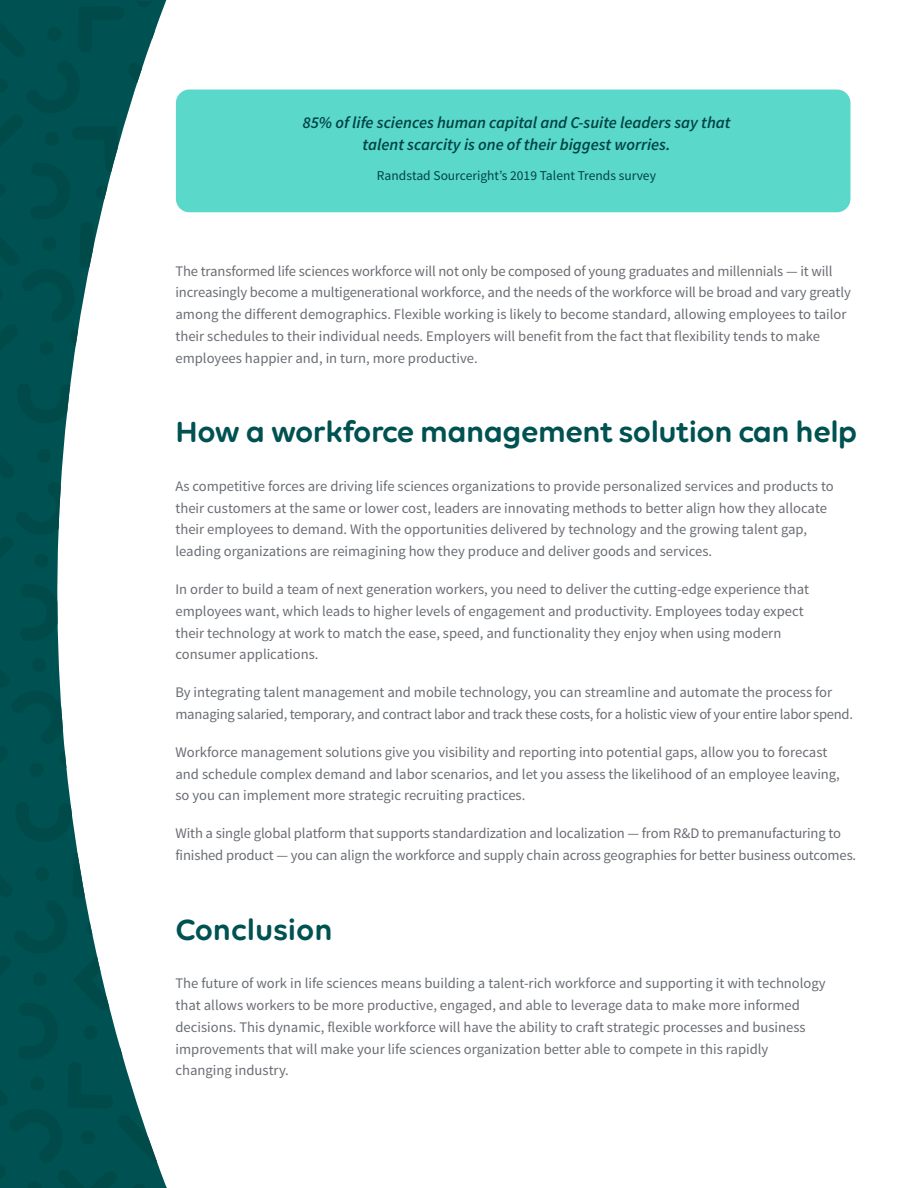
<style>
.page{position:relative;width:918px;height:1188px;background:#fff}
.page>*{position:absolute;margin:0;border:0;box-sizing:border-box;transform-origin:0 0}
.head_1_-_large{font:600 31.5px "Volte Rounded";letter-spacing:-.015em;color:#005151}
.callout_2_-_light_te{font:italic 600 16.5px/22.5px "Source Sans Pro";color:#004445;text-align:center}
.body_-_default_tex{font:14.7px/21.8px "Source Sans Pro";color:#696d73}
.body_-_default_tex-2{font:14.7px/21.8px "Source Sans Pro";letter-spacing:-.02em;color:#696d73}
.callout_2_-_light_te-2{font:13.5px "Source Sans Pro";color:#004445}
</style>
<div class="page">
<svg style="left:0;top:383px;width:71px;height:411px;background:#216767"></svg>
<svg style="left:0;top:801px;width:167px;height:387px"></svg>
<div style="left:135px;top:1079px;width:14px;height:14px;background:#fff;border-radius:50%"></div>
<div style="left:30px;top:1077px;width:14px;height:14px;background:#004a4a;border-radius:50%"></div>
<div style="left:137px;top:974px;width:14px;height:15px;background:#fff;border-radius:50%"></div>
<div style="left:33px;top:972px;width:14px;height:14px;background:#004a4a;border-radius:50%"></div>
<div style="left:140px;top:870px;width:14px;height:14px;background:#fff;border-radius:50%"></div>
<div style="left:35px;top:867px;width:14px;height:15px;background:#004a4a;border-radius:50%"></div>
<div style="left:81px;top:1130px;width:14px;height:15px;background:#004a4a;border-radius:50%"></div>
<div style="left:84px;top:1026px;width:14px;height:14px;background:#004a4a;border-radius:50%"></div>
<svg style="left:86px;top:921px;width:14px;height:14px"></svg>
<div style="left:89px;top:816px;width:14px;height:15px;background:#fff;border-radius:50%"></div>
<svg style="left:0;top:1px;width:166px;height:369px"></svg>
<div style="left:176px;top:90px;width:674px;height:122px;background:#5ad8c9;border-radius:14px"></div>
<p class="callout_2_-_light_te" style="left:303px;top:111px;width:429px">85% of life sciences human capital and C-suite leaders say that talent scarcity is one of their biggest worries.</p>
<p class="callout_2_-_light_te-2" style="left:377px;top:167px;width:281px">Randstad Sourceright’s 2019 Talent Trends survey</p>
<p class="body_-_default_tex" style="left:176px;top:260px;width:677px">The transformed life sciences workforce will not only be composed of young graduates and millennials — it will increasingly become a multigenerational workforce, and the needs of the workforce will be broad and vary greatly among the different demographics. Flexible working is likely to become standard, allowing employees to tailor their schedules to their individual needs. Employers will benefit from the fact that flexibility tends to make employees happier and, in turn, more productive.</p>
<p class="head_1_-_large" style="left:176px;top:413px;width:683px">How a workforce management solution can help</p>
<p class="body_-_default_tex" style="left:176px;top:475px;width:660px">As competitive forces are driving life sciences organizations to provide personalized services and products to their customers at the same or lower cost, leaders are innovating methods to better align how they allocate their employees to demand. With the opportunities delivered by technology and the growing talent gap, leading organizations are reimagining how they produce and deliver goods and services.</p>
<p class="body_-_default_tex" style="left:176px;top:579px;width:635px">In order to build a team of next generation workers, you need to deliver the cutting-edge experience that employees want, which leads to higher levels of engagement and productivity. Employees today expect their technology at work to match the ease, speed, and functionality they enjoy when using modern consumer applications.</p>
<p class="body_-_default_tex-2" style="left:176px;top:682px;width:679px">By integrating talent management and mobile technology, you can streamline and automate the process for managing salaried, temporary, and contract labor and track these costs, for a holistic view of your entire labor spend.</p>
<p class="body_-_default_tex" style="left:176px;top:741px;width:666px">Workforce management solutions give you visibility and reporting into potential gaps, allow you to forecast and schedule complex demand and labor scenarios, and let you assess the likelihood of an employee leaving, so you can implement more strategic recruiting practices.</p>
<p class="body_-_default_tex" style="left:176px;top:823px;width:682px">With a single global platform that supports standardization and localization — from R&amp;D to premanufacturing to finished product — you can align the workforce and supply chain across geographies for better business outcomes.</p>
<p class="head_1_-_large" style="left:176px;top:911px;width:159px">Conclusion</p>
<p class="body_-_default_tex" style="left:176px;top:973px;width:652px">The future of work in life sciences means building a talent-rich workforce and supporting it with technology that allows workers to be more productive, engaged, and able to leverage data to make more informed decisions. This dynamic, flexible workforce will have the ability to craft strategic processes and business improvements that will make your life sciences organization better able to compete in this rapidly changing industry.</p>
</div>
